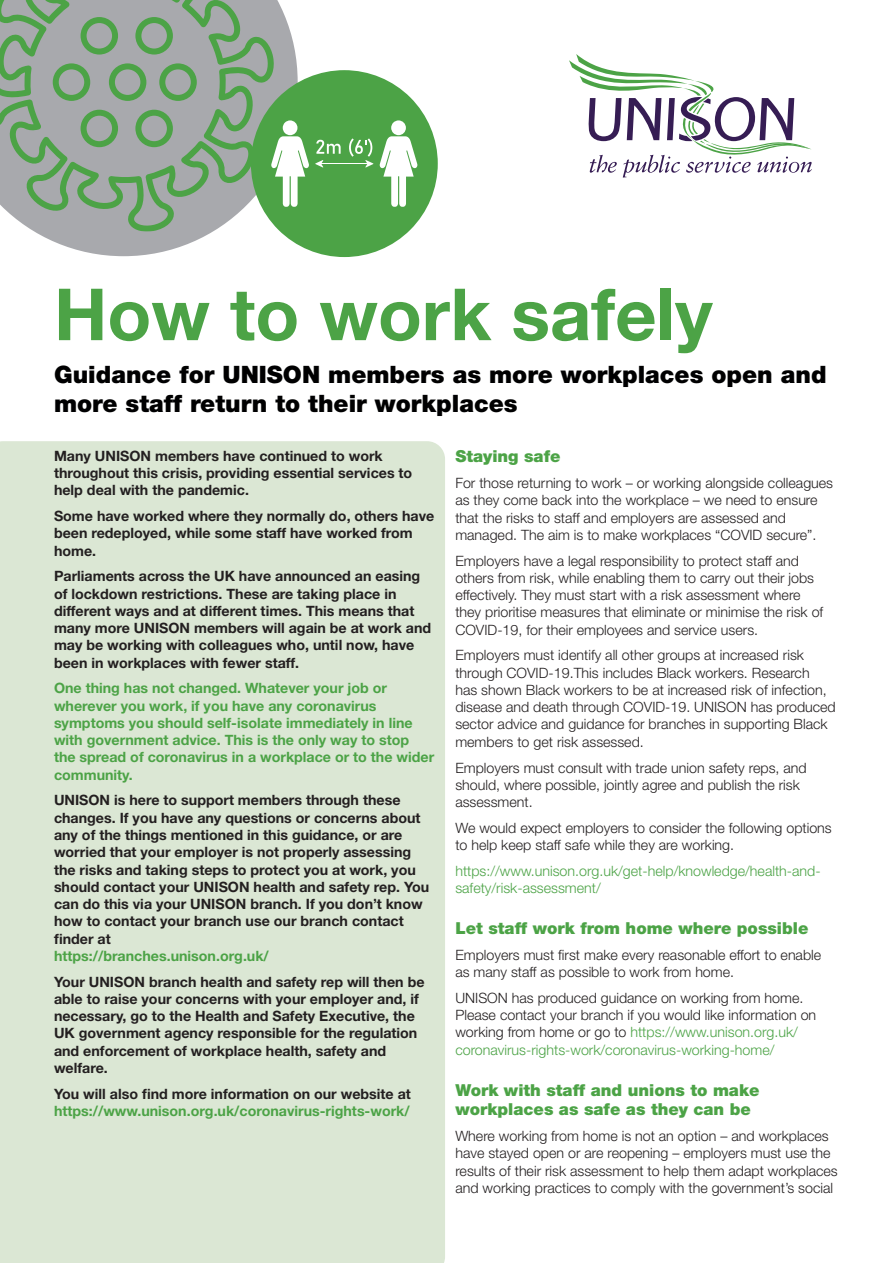
<style>
.page{position:relative;width:893px;height:1263px;background:#fff}
.page>*{position:absolute;margin:0;border:0;box-sizing:border-box;transform-origin:0 0}
.t1{font:700 72px "Helvetica Neue";color:#4ca346}
.t2{font:900 24px/28.8px "Helvetica Neue";color:#000001}
.t3{font:900 16.5px/19.8px "Helvetica Neue";color:#4ca346}
.t4{font:300 14.25px/17.2px "Helvetica Neue";color:#231f20}
.t5{font:700 14.25px/17.2px "Helvetica Neue";color:#231f20}
.t6{font:700 14.25px/17.2px "Helvetica Neue";color:#4ca346}
.t7{font:300 14.25px/17.2px "Helvetica Neue";color:#4ca346}
.s1{color:#4ca346}
</style>
<div class="page">
<div style="left:0;top:441px;width:445px;height:822px;background:#dbe7d4"></div>
<svg style="left:569px;top:54px;width:243px;height:124px"></svg>
<svg style="left:35px;top:0;width:263px;height:256px;fill:#a8a9ad"></svg>
<svg style="left:0;top:0;width:274px;height:232px;fill:#a8a9ad"></svg>
<svg style="left:81px;top:17px;width:37px;height:38px"></svg>
<svg style="left:109px;top:63px;width:37px;height:38px"></svg>
<svg style="left:53px;top:63px;width:37px;height:38px"></svg>
<svg style="left:81px;top:110px;width:37px;height:37px"></svg>
<svg style="left:135px;top:110px;width:38px;height:37px"></svg>
<svg style="left:159px;top:63px;width:38px;height:38px"></svg>
<svg style="left:135px;top:17px;width:38px;height:38px"></svg>
<svg style="left:251px;top:70px;width:187px;height:187px"></svg>
<h1 class="t1" style="left:54px;top:270px;width:660px">How to work safely</h1>
<h2 class="t2" style="left:54px;top:360px;width:774px">Guidance for UNISON members as more workplaces open and more staff return to their workplaces</h2>
<p class="t5" style="left:54px;top:447px;width:360px">Many UNISON members have continued to work throughout this crisis, providing essential services to help deal with the pandemic.</p>
<p class="t5" style="left:54px;top:507px;width:382px">Some have worked where they normally do, others have been redeployed, while some staff have worked from home.</p>
<p class="t5" style="left:54px;top:567px;width:379px">Parliaments across the UK have announced an easing of lockdown restrictions. These are taking place in different ways and at different times. This means that many more UNISON members will again be at work and may be working with colleagues who, until now, have been in workplaces with fewer staff.</p>
<p class="t6" style="left:54px;top:679px;width:382px">One thing has not changed. Whatever your job or wherever you work, if you have any coronavirus symptoms you should self-isolate immediately in line with government advice. This is the only way to stop the spread of coronavirus in a workplace or to the wider community.</p>
<p class="t5" style="left:54px;top:791px;width:377px">UNISON is here to support members through these changes. If you have any questions or concerns about any of the things mentioned in this guidance, or are worried that your employer is not properly assessing the risks and taking steps to protect you at work, you should contact your UNISON health and safety rep. You can do this via your UNISON branch. If you don’t know how to contact your branch use our branch contact finder at</p>
<p class="t6" style="left:54px;top:947px;width:216px">https://branches.unison.org.uk/</p>
<p class="t5" style="left:54px;top:972px;width:372px">Your UNISON branch health and safety rep will then be able to raise your concerns with your employer and, if necessary, go to the Health and Safety Executive, the UK government agency responsible for the regulation and enforcement of workplace health, safety and welfare.</p>
<p class="t5" style="left:54px;top:1084px;width:358px">You will also find more information on our website at</p>
<p class="t6" style="left:54px;top:1102px;width:357px">https://www.unison.org.uk/coronavirus-rights-work/</p>
<p class="t3" style="left:455px;top:446px;width:107px">Staying safe</p>
<p class="t4" style="left:455px;top:474px;width:379px">For those returning to work – or working alongside colleagues as they come back into the workplace – we need to ensure that the risks to staff and employers are assessed and managed. The aim is to make workplaces “COVID secure”.</p>
<p class="t4" style="left:455px;top:552px;width:369px">Employers have a legal responsibility to protect staff and others from risk, while enabling them to carry out their jobs effectively. They must start with a risk assessment where they prioritise measures that eliminate or minimise the risk of COVID-19, for their employees and service users.</p>
<p class="t4" style="left:455px;top:646px;width:382px">Employers must identify all other groups at increased risk through COVID-19.This includes Black workers. Research<br>has shown Black workers to be at increased risk of infection, disease and death through COVID-19. UNISON has produced sector advice and guidance for branches in supporting Black members to get risk assessed.</p>
<p class="t4" style="left:455px;top:758px;width:353px">Employers must consult with trade union safety reps, and should, where possible, jointly agree and publish the risk assessment.</p>
<p class="t4" style="left:455px;top:819px;width:378px">We would expect employers to consider the following options to help keep staff safe while they are working.</p>
<p class="t7" style="left:455px;top:862px;width:367px">https://www.unison.org.uk/get-help/knowledge/health-and&shy;safety/risk-assessment/</p>
<p class="t3" style="left:455px;top:918px;width:355px">Let staff work from home where possible</p>
<p class="t4" style="left:455px;top:946px;width:367px">Employers must first make every reasonable effort to enable as many staff as possible to work from home.</p>
<p class="t4" style="left:455px;top:989px;width:362px">UNISON has produced guidance on working from home.<br>Please contact your branch if you would like information on working from home or go to <span class="s1">https://www.unison.org.uk/ coronavirus-rights-work/coronavirus-working-home/</span></p>
<p class="t3" style="left:455px;top:1080px;width:306px">Work with staff and unions to make workplaces as safe as they can be</p>
<p class="t4" style="left:455px;top:1127px;width:384px">Where working from home is not an option – and workplaces have stayed open or are reopening – employers must use the results of their risk assessment to help them adapt workplaces and working practices to comply with the government’s social</p>
</div>
